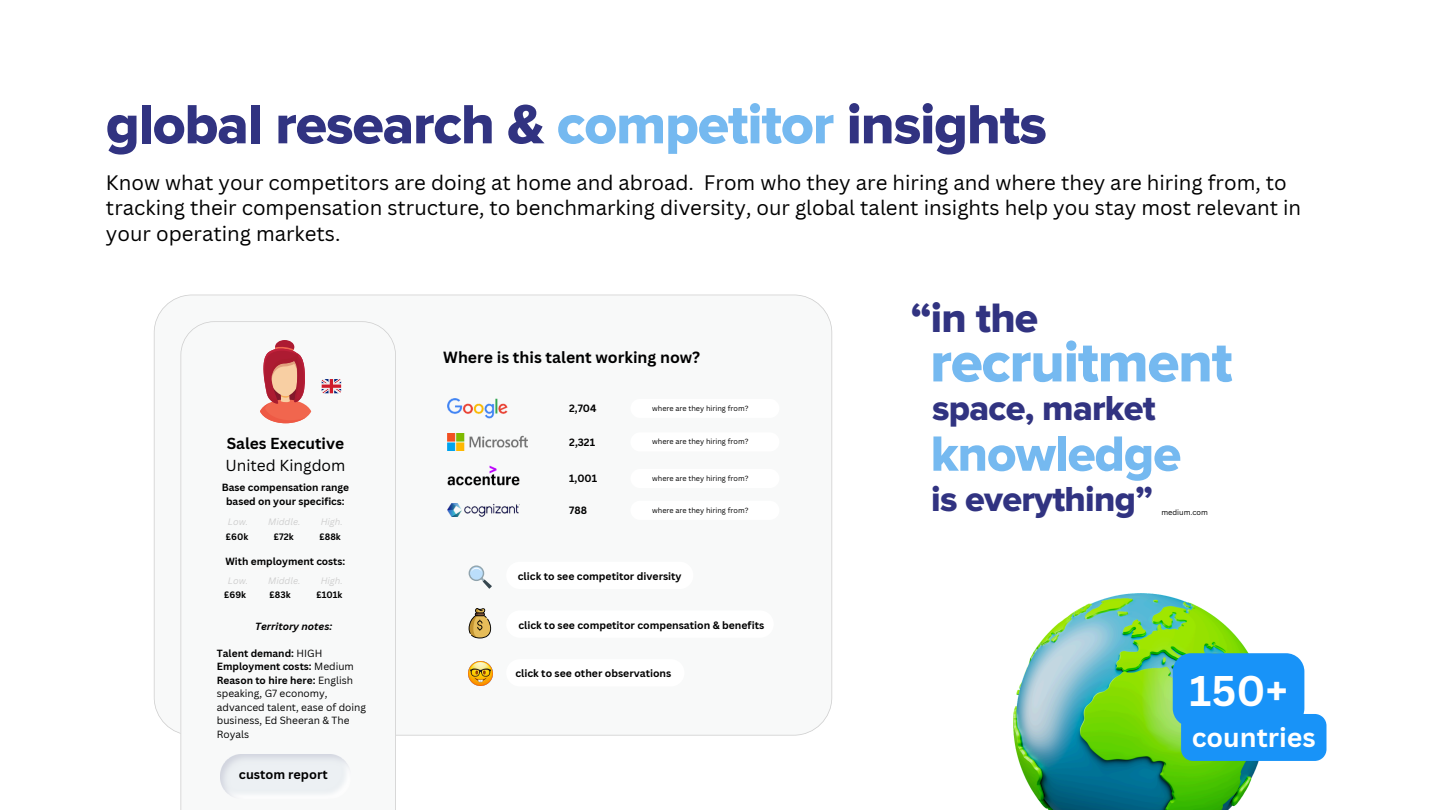
<style>
.page{position:relative;width:1440px;height:810px;background:#fff}
.page>*{position:absolute;margin:0;border:0;box-sizing:border-box;transform-origin:0 0}
.t1{font:58.3px "Proxima Nova Extrabld";letter-spacing:-.02em;color:#75b9f0}
.t2{font:57.3px "Proxima Nova Extrabld";letter-spacing:-.02em;color:#313381}
.t3{font:51.3px "Proxima Nova Extrabld";letter-spacing:-.02em;color:#75b9f0}
.t4{font:42.6px "Proxima Nova Extrabld";color:#313381}
.t5{font:700 41.8px "Canva Sans";color:#fff}
.t6{font:36px "Proxima Nova Extrabld";letter-spacing:-.02em;color:#313381}
.t7{font:700 26.7px "Canva Sans";color:#fff}
.t8{font:20.4px/25.5px "Canva Sans";color:#000}
.t9{font:700 15.8px "Canva Sans";color:#000}
.t10{font:700 15.5px "Canva Sans";color:#000}
.t11{font:15.5px "Canva Sans";color:#000}
.t12{font:700 12.7px "Canva Sans";color:#000}
.t13{font:700 10.4px "Canva Sans";color:#000}
.t14{font:700 10.3px "Canva Sans";color:#000}
.t15{font:700 10.1px/13.5px "Canva Sans";color:#000;text-align:center}
.t16{font:10.1px/13.5px "Canva Sans";color:#000}
.t17{font:italic 700 10.1px "Canva Sans";color:#000}
.t18{font:italic 9.1px "Canva Sans";color:#cfcfcf}
.t19{font:700 9.1px "Canva Sans";color:#000}
.t20{font:7.4px "Canva Sans";color:#000}
.t21{font:7.3px "Canva Sans";color:#000}
.s1{color:#75b9f0}
.s2{font-weight:400}
.s3{font-weight:700}
</style>
<div class="page">
<svg style="left:154px;top:295px;width:678px;height:441px"></svg>
<svg style="left:180px;top:321px;width:216px;height:489px"></svg>
<img style="left:221px;top:755px;width:129px;height:43px">
<div style="left:275px;top:340px;width:19px;height:14px;background:#ad1b32;border-radius:50%"></div>
<svg style="left:260px;top:345px;width:51px;height:78px"></svg>
<svg style="left:322px;top:379px;width:19px;height:14px"></svg>
<img style="left:447px;top:398px;width:60px;height:21px">
<img style="left:447px;top:433px;width:80px;height:18px">
<img style="left:447px;top:466px;width:73px;height:20px">
<img style="left:447px;top:504px;width:73px;height:13px">
<div style="left:630px;top:399px;width:149px;height:19px;background:#fff;border-radius:10px"></div>
<div style="left:630px;top:432px;width:149px;height:19px;background:#fff;border-radius:10px"></div>
<div style="left:630px;top:469px;width:149px;height:19px;background:#fff;border-radius:10px"></div>
<div style="left:630px;top:501px;width:149px;height:19px;background:#fff;border-radius:10px"></div>
<div style="left:506px;top:562px;width:187px;height:27px;background:#fff;border-radius:14px"></div>
<div style="left:506px;top:610px;width:268px;height:28px;background:#fff;border-radius:14px"></div>
<svg style="left:469px;top:608px;width:22px;height:30px"></svg>
<svg style="left:469px;top:565px;width:23px;height:24px"></svg>
<div style="left:506px;top:659px;width:178px;height:27px;background:#fff;border-radius:14px"></div>
<img style="left:468px;top:661px;width:24px;height:24px">
<img style="left:1014px;top:594px;width:245px;height:216px">
<svg style="left:1173px;top:653px;width:154px;height:108px"></svg>
<p class="t2" style="left:106px;top:91px;width:942px">global research &amp; <span class="s1">competitor</span> insights</p>
<p class="t8" style="left:106px;top:169px;width:1197px">Know what your competitors are doing at home and abroad. From who they are hiring and where they are hiring from, to tracking their compensation structure, to benchmarking diversity, our global talent insights help you stay most relevant in your operating markets.</p>
<p class="t10" style="left:227px;top:433px;width:119px">Sales Executive</p>
<p class="t11" style="left:225px;top:454px;width:121px">United Kingdom</p>
<p class="t15" style="left:222px;top:481px;width:129px">Base compensation range based on your specifics:</p>
<p class="t18" style="left:228px;top:515px;width:22px">Low.</p>
<p class="t18" style="left:268px;top:515px;width:34px">Middle.</p>
<p class="t18" style="left:321px;top:515px;width:24px">High.</p>
<p class="t19" style="left:226px;top:530px;width:24px">£60k</p>
<p class="t19" style="left:274px;top:530px;width:21px">£72k</p>
<p class="t19" style="left:319px;top:530px;width:23px">£88k</p>
<p class="t15" style="left:225px;top:554px;width:121px">With employment costs:</p>
<p class="t18" style="left:228px;top:574px;width:22px">Low.</p>
<p class="t18" style="left:268px;top:574px;width:34px">Middle.</p>
<p class="t18" style="left:321px;top:574px;width:24px">High.</p>
<p class="t19" style="left:224px;top:589px;width:23px">£69k</p>
<p class="t19" style="left:270px;top:589px;width:23px">£83k</p>
<p class="t19" style="left:316px;top:589px;width:28px">£101k</p>
<p class="t17" style="left:255px;top:619px;width:79px">Territory notes:</p>
<p class="t15" style="left:217px;top:646px;width:107px">Talent demand: <span class="s2">HIGH</span></p>
<p class="t15" style="left:217px;top:660px;width:138px">Employment costs: <span class="s2">Medium</span></p>
<p class="t16" style="left:217px;top:673px;width:151px"><span class="s3">Reason to hire here:</span> English speaking, G7 economy, advanced talent, ease of doing business, Ed Sheeran &amp; The<br>Royals</p>
<p class="t12" style="left:239px;top:766px;width:90px">custom report</p>
<p class="t9" style="left:443px;top:346px;width:258px">Where is this talent working now?</p>
<p class="t14" style="left:569px;top:401px;width:29px">2,704</p>
<p class="t21" style="left:652px;top:403px;width:98px">where are they hiring from?</p>
<p class="t21" style="left:652px;top:437px;width:98px">where are they hiring from?</p>
<p class="t21" style="left:652px;top:473px;width:98px">where are they hiring from?</p>
<p class="t21" style="left:652px;top:505px;width:98px">where are they hiring from?</p>
<p class="t14" style="left:569px;top:435px;width:27px">2,321</p>
<p class="t14" style="left:569px;top:471px;width:30px">1,001</p>
<p class="t14" style="left:569px;top:503px;width:19px">788</p>
<p class="t13" style="left:518px;top:569px;width:165px">click to see competitor diversity</p>
<p class="t13" style="left:518px;top:617px;width:247px">click to see competitor compensation &amp; benefits</p>
<p class="t13" style="left:515px;top:666px;width:157px">click to see other observations</p>
<p class="t4" style="left:911px;top:293px;width:129px">“in the</p>
<h3 class="t1" style="left:930px;top:328px;width:304px">recruitment</h3>
<h4 class="t6" style="left:932px;top:387px;width:225px">space, market</h4>
<h1 class="t3" style="left:931px;top:424px;width:252px">knowledge</h1>
<h2 class="t6" style="left:931px;top:478px;width:223px">is everything”</h2>
<p class="t20" style="left:1161px;top:507px;width:48px">medium.com</p>
<p class="t5" style="left:1189px;top:661px;width:100px">150+</p>
<p class="t7" style="left:1192px;top:719px;width:126px">countries</p>
</div>
